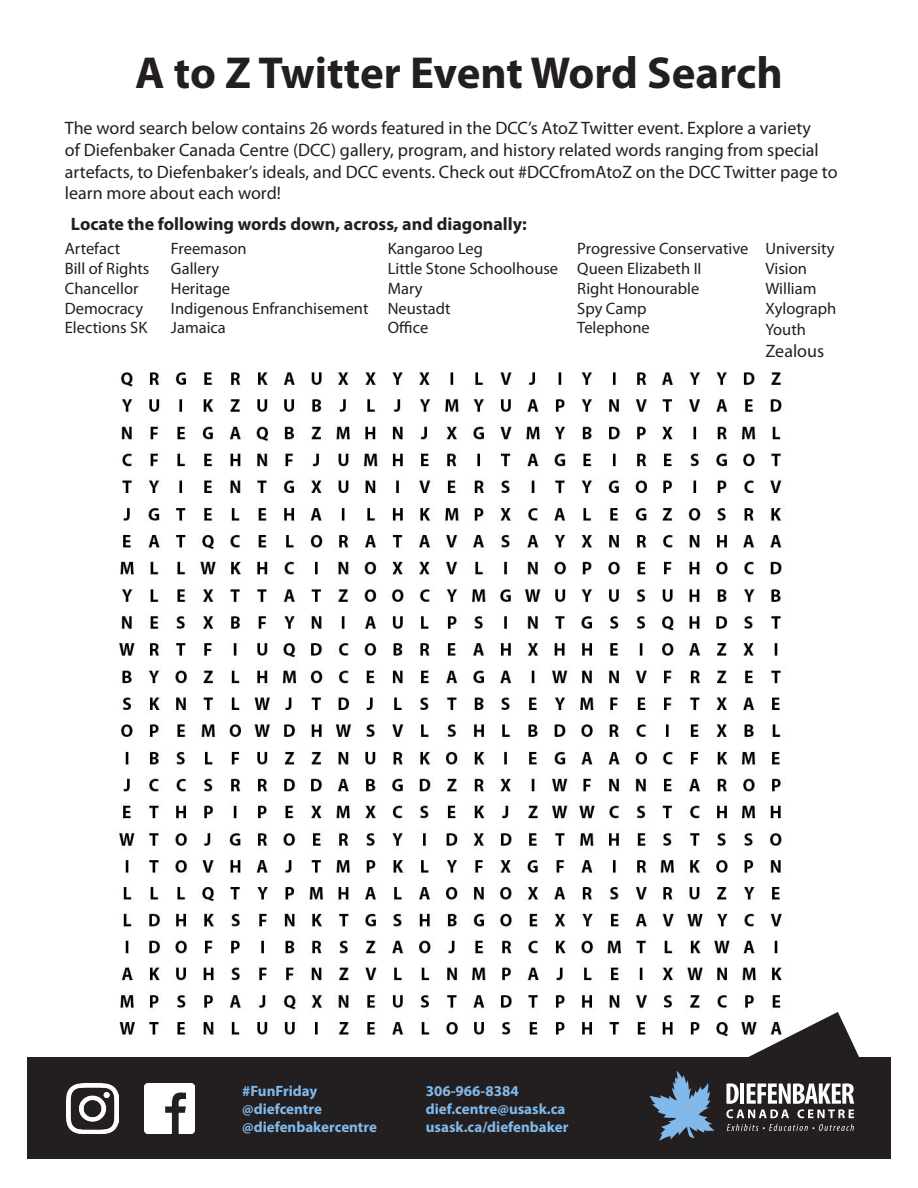
<style>
.page{position:relative;width:918px;height:1188px;background:#fff}
.page>*{position:absolute;margin:0;border:0;box-sizing:border-box;transform-origin:0 0}
.t1{font:700 45px "Myriad Pro";color:#231f20}
.Paragraph_Style_1{font:18px/21.6px "Myriad Pro";color:#231f20}
.t2{font:700 18px "Myriad Pro";color:#231f20}
.Paragraph_Style_1-2{font:16.5px "Myriad Pro";color:#231f20}
.t3{font:700 15px/18px "Myriad Pro";color:#81b9ea}
</style>
<div class="page">
<img style="left:115px;top:372px;width:667px;height:665px">
<div style="left:27px;top:1058px;width:864px;height:101px;background:#231f20"></div>
<svg style="left:741px;top:1012px;width:120px;height:46px"></svg>
<svg style="left:650px;top:1071px;width:65px;height:70px"></svg>
<svg style="left:726px;top:1083px;width:128px;height:35px"></svg>
<svg style="left:727px;top:1124px;width:127px;height:7px"></svg>
<img style="left:145px;top:1084px;width:49px;height:49px">
<img style="left:67px;top:1083px;width:51px;height:51px">
<p class="t1" style="left:135px;top:43px;width:649px">A to Z Twitter Event Word Search</p>
<p class="Paragraph_Style_1" style="left:65px;top:117px;width:774px">The word search below contains 26 words featured in the DCC’s AtoZ Twitter event. Explore a variety<br>of Diefenbaker Canada Centre (DCC) gallery, program, and history related words ranging from special artefacts, to Diefenbaker’s ideals, and DCC events. Check out #DCCfromAtoZ on the DCC Twitter page to learn more about each word!</p>
<p class="t2" style="left:71px;top:212px;width:457px">Locate the following words down, across, and diagonally:</p>
<p class="Paragraph_Style_1-2" style="left:65px;top:239px;width:57px">Artefact</p>
<p class="Paragraph_Style_1-2" style="left:65px;top:258px;width:86px">Bill of Rights</p>
<p class="Paragraph_Style_1-2" style="left:65px;top:278px;width:75px">Chancellor</p>
<p class="Paragraph_Style_1-2" style="left:65px;top:298px;width:80px">Democracy</p>
<p class="Paragraph_Style_1-2" style="left:65px;top:318px;width:84px">Elections SK</p>
<p class="Paragraph_Style_1-2" style="left:171px;top:239px;width:77px">Freemason</p>
<p class="Paragraph_Style_1-2" style="left:171px;top:258px;width:50px">Gallery</p>
<p class="Paragraph_Style_1-2" style="left:171px;top:278px;width:61px">Heritage</p>
<p class="Paragraph_Style_1-2" style="left:171px;top:298px;width:199px">Indigenous Enfranchisement</p>
<p class="Paragraph_Style_1-2" style="left:171px;top:318px;width:56px">Jamaica</p>
<p class="Paragraph_Style_1-2" style="left:388px;top:239px;width:97px">Kangaroo Leg</p>
<p class="Paragraph_Style_1-2" style="left:388px;top:258px;width:172px">Little Stone Schoolhouse</p>
<p class="Paragraph_Style_1-2" style="left:388px;top:278px;width:36px">Mary</p>
<p class="Paragraph_Style_1-2" style="left:388px;top:298px;width:64px">Neustadt</p>
<p class="Paragraph_Style_1-2" style="left:388px;top:318px;width:42px">Office</p>
<p class="Paragraph_Style_1-2" style="left:577px;top:239px;width:173px">Progressive Conservative</p>
<p class="Paragraph_Style_1-2" style="left:577px;top:258px;width:126px">Queen Elizabeth II</p>
<p class="Paragraph_Style_1-2" style="left:577px;top:278px;width:124px">Right Honourable</p>
<p class="Paragraph_Style_1-2" style="left:577px;top:298px;width:71px">Spy Camp</p>
<p class="Paragraph_Style_1-2" style="left:577px;top:318px;width:74px">Telephone</p>
<p class="Paragraph_Style_1-2" style="left:766px;top:239px;width:70px">University</p>
<p class="Paragraph_Style_1-2" style="left:766px;top:258px;width:43px">Vision</p>
<p class="Paragraph_Style_1-2" style="left:766px;top:278px;width:52px">William</p>
<p class="Paragraph_Style_1-2" style="left:766px;top:298px;width:72px">Xylograph</p>
<p class="Paragraph_Style_1-2" style="left:766px;top:320px;width:42px">Youth</p>
<p class="Paragraph_Style_1" style="left:766px;top:340px;width:60px">Zealous</p>
<p class="t3" style="left:242px;top:1082px;width:77px">#FunFriday</p>
<p class="t3" style="left:242px;top:1100px;width:81px">@diefcentre</p>
<p class="t3" style="left:242px;top:1118px;width:136px">@diefenbakercentre</p>
<p class="t3" style="left:426px;top:1082px;width:94px">306-966-8384</p>
<p class="t3" style="left:426px;top:1100px;width:144px">dief.centre@usask.ca usask.ca/diefenbaker</p>
</div>
